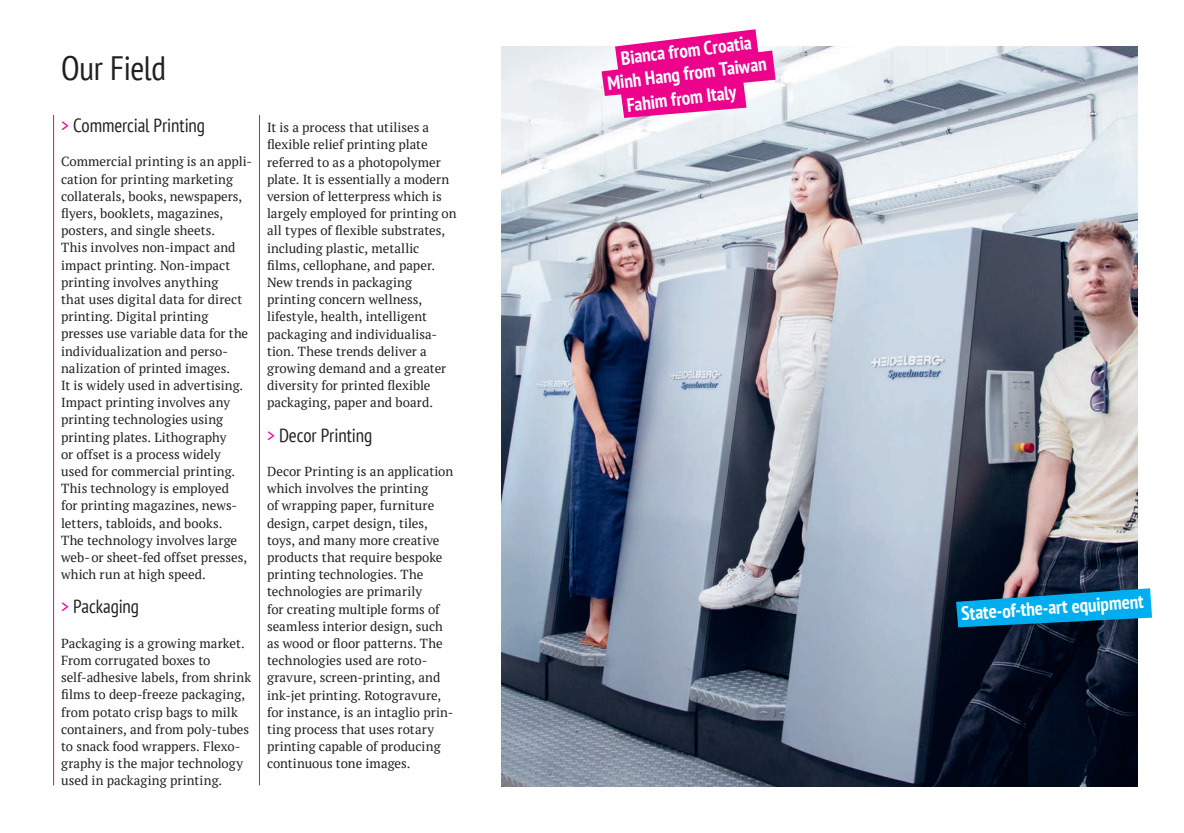
<style>
.page{position:relative;width:1184px;height:833px;background:#fff}
.page>*{position:absolute;margin:0;border:0;box-sizing:border-box;transform-origin:0 0}
._001_Fließtext{font:condensed 33.75px "PT Sans";letter-spacing:-.01em;color:#231f20}
._001_Fließtext-2{font:700 condensed 19.12px "PT Sans";color:#fff}
._001_Fließtext-3{font:700 condensed 19px "PT Sans";color:#fff}
._001_Fließtext-4{font:condensed 19px "PT Sans";letter-spacing:-.005em;color:#231f20}
._001_Fließtext-5{font:13.12px/17.2px "PT Serif";letter-spacing:.005em;color:#231f20}
.s1{color:#ed028c}
</style>
<div class="page">
<img style="left:502px;top:46px;width:635px;height:741px">
<svg style="left:956px;top:588px;width:196px;height:39px;background:#0d87b9"></svg>
<hr style="left:259px;top:115px;width:1px;height:670px;background:#ed028c">
<hr style="left:53px;top:115px;width:1px;height:670px;background:#ed028c">
<svg style="left:601px;top:29px;width:174px;height:89px"></svg>
<p class="_001_Fließtext" style="left:61px;top:47px;width:107px">Our Field</p>
<p class="_001_Fließtext-4" style="left:61px;top:113px;width:145px"><span class="s1">&gt;</span> Commercial Printing</p>
<p class="_001_Fließtext-5" style="left:61px;top:153px;width:192px">Commercial printing is an appli&shy;cation for printing marketing collaterals, books, newspapers, flyers, booklets, magazines, posters, and single sheets.<br>This involves non-impact and impact printing. Non-impact printing involves anything<br>that uses digital data for direct printing. Digital printing presses use variable data for the individualization and perso&shy;nalization of printed images.</p>
<p class="_001_Fließtext-5" style="left:61px;top:376px;width:187px">It is widely used in advertising.<br>Impact printing involves any printing technologies using printing plates. Lithography<br>or offset is a process widely used for commercial printing.<br>This technology is employed for printing magazines, news&shy;letters, tabloids, and books.<br>The technology involves large web- or sheet-fed offset presses, which run at high speed.</p>
<p class="_001_Fließtext-4" style="left:61px;top:594px;width:79px"><span class="s1">&gt;</span> Packaging</p>
<p class="_001_Fließtext-5" style="left:61px;top:634px;width:192px">Packaging is a growing market.<br>From corrugated boxes to self-adhesive labels, from shrink films to deep-freeze packaging, from potato crisp bags to milk containers, and from poly-tubes to snack food wrappers. Flexo&shy;graphy is the major technology used in packaging printing.</p>
<p class="_001_Fließtext-5" style="left:267px;top:119px;width:191px">It is a process that utilises a flexible relief printing plate referred to as a photopolymer plate. It is essentially a modern version of letterpress which is largely employed for printing on all types of flexible substrates, including plastic, metallic<br>films, cellophane, and paper.<br>New trends in packaging printing concern wellness, lifestyle, health, intelligent packaging and individualisa&shy;tion. These trends deliver a growing demand and a greater diversity for printed flexible packaging, paper and board.</p>
<p class="_001_Fließtext-4" style="left:267px;top:422px;width:107px"><span class="s1">&gt;</span> Decor Printing</p>
<p class="_001_Fließtext-5" style="left:267px;top:462px;width:188px">Decor Printing is an application which involves the printing<br>of wrapping paper, furniture design, carpet design, tiles, toys, and many more creative products that require bespoke printing technologies. The technologies are primarily<br>for creating multiple forms of seamless interior design, such as wood or floor patterns. The technologies used are roto&shy;gravure, screen-printing, and ink-jet printing. Rotogravure, for instance, is an intaglio prin&shy;ting process that uses rotary printing capable of producing continuous tone images.</p>
<p class="_001_Fließtext-3" style="left:619px;top:46px;width:133px;rotate:-7deg">Bianca from Croatia</p>
<p class="_001_Fließtext-3" style="left:606px;top:70px;width:161px;rotate:-7deg">Minh Hang from Taiwan</p>
<p class="_001_Fließtext-3" style="left:625px;top:92px;width:112px;rotate:-7deg">Fahim from Italy</p>
<p class="_001_Fließtext-2" style="left:960px;top:601px;width:184px;rotate:-4deg">State-of-the-art equipment</p>
</div>
